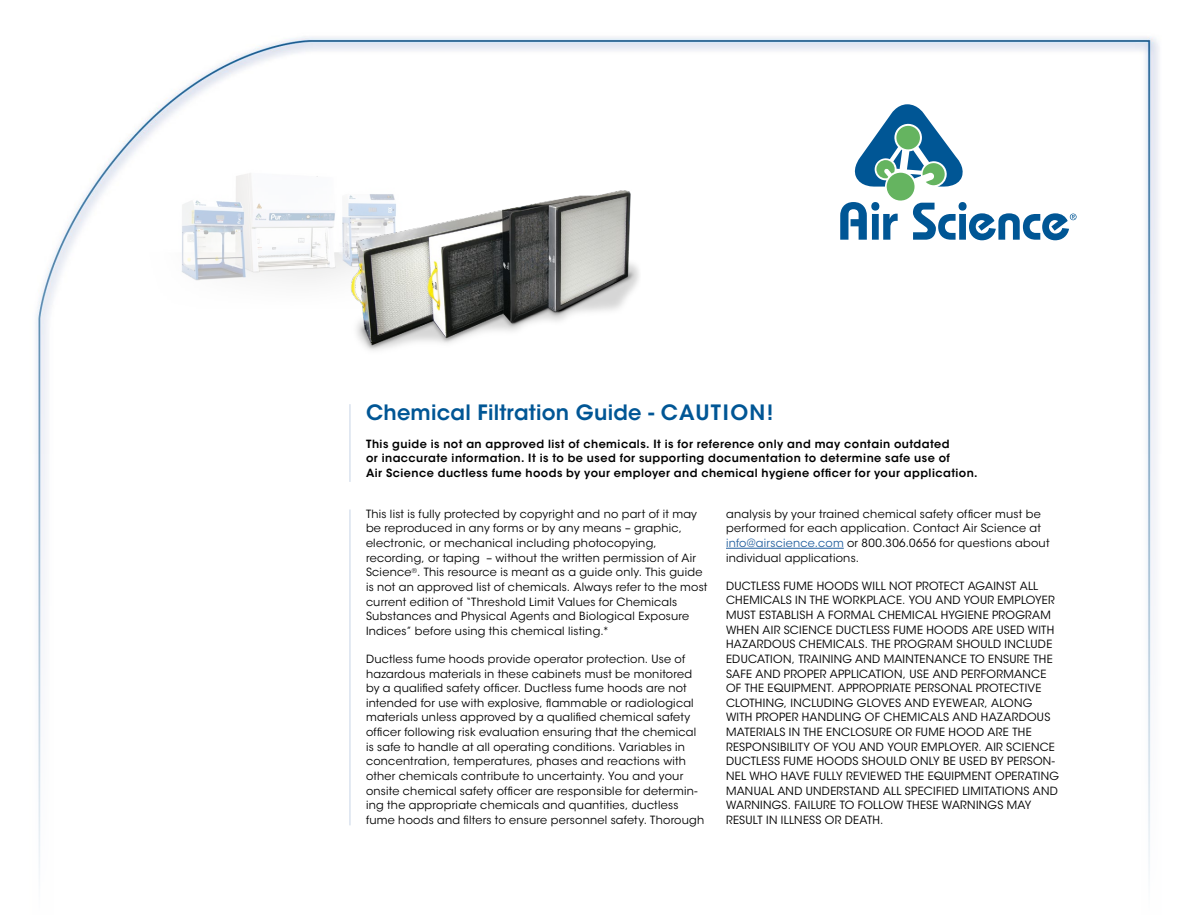
<style>
.page{position:relative;width:1188px;height:918px;background:#fff}
.page>*{position:absolute;margin:0;border:0;box-sizing:border-box;transform-origin:0 0}
.t1{font:600 21px "ITC Avant Garde Std";letter-spacing:.01em;color:#005695}
.std_copy{font:11.25px/14.5px "ITC Avant Garde Std";letter-spacing:.025em;color:#000}
.std_copy-2{font:600 11.25px/14.7px "ITC Avant Garde Std";letter-spacing:.04em;color:#000}
.s1{color:#215e9e}
</style>
<div class="page">
<img style="left:36px;top:37px;width:1123px;height:842px">
<svg style="left:840px;top:202px;width:58px;height:38px"></svg>
<svg style="left:852px;top:104px;width:113px;height:83px"></svg>
<div style="left:896px;top:126px;width:24px;height:24px;background:#65b460;border-radius:50%"></div>
<div style="left:886px;top:172px;width:29px;height:29px;background:#65b460;border-radius:50%"></div>
<svg style="left:913px;top:202px;width:164px;height:38px"></svg>
<img style="left:135px;top:166px;width:314px;height:143px">
<hr style="left:350px;top:510px;width:1px;height:315px;background:#7393c1">
<hr style="left:350px;top:404px;width:1px;height:78px;background:#7393c1">
<hr style="left:726px;top:548px;width:118px;height:1px;background:#215e9e">
<img style="left:342px;top:176px;width:298px;height:199px">
<p class="t1" style="left:366px;top:399px;width:409px">Chemical Filtration Guide - CAUTION!</p>
<p class="std_copy-2" style="left:366px;top:436px;width:613px">This guide is not an approved list of chemicals. It is for reference only and may contain outdated<br>or inaccurate information. It is to be used for supporting documentation to determine safe use of<br>Air Science ductless fume hoods by your employer and chemical hygiene officer for your application.</p>
<p class="std_copy" style="left:366px;top:507px;width:343px">This list is fully protected by copyright and no part of it may be reproduced in any forms or by any means – graphic, electronic, or mechanical including photocopying, recording, or taping – without the written permission of Air Science<sup>®</sup>. This resource is meant as a guide only. This guide is not an approved list of chemicals. Always refer to the most current edition of “Threshold Limit Values for Chemicals Substances and Physical Agents and Biological Exposure Indices” before using this chemical listing.*</p>
<p class="std_copy" style="left:366px;top:652px;width:340px">Ductless fume hoods provide operator protection. Use of hazardous materials in these cabinets must be monitored by a qualified safety officer. Ductless fume hoods are not intended for use with explosive, flammable or radiological materials unless approved by a qualified chemical safety officer following risk evaluation ensuring that the chemical is safe to handle at all operating conditions. Variables in concentration, temperatures, phases and reactions with other chemicals contribute to uncertainty. You and your onsite chemical safety officer are responsible for determin&shy;ing the appropriate chemicals and quantities, ductless fume hoods and filters to ensure personnel safety. Thorough</p>
<p class="std_copy" style="left:726px;top:507px;width:325px">analysis by your trained chemical safety officer must be performed for each application. Contact Air Science at <span class="s1">info@airscience.com</span> or 800.306.0656 for questions about individual applications.</p>
<p class="std_copy" style="left:726px;top:579px;width:335px">DUCTLESS FUME HOODS WILL NOT PROTECT AGAINST ALL CHEMICALS IN THE WORKPLACE. YOU AND YOUR EMPLOYER MUST ESTABLISH A FORMAL CHEMICAL HYGIENE PROGRAM WHEN AIR SCIENCE DUCTLESS FUME HOODS ARE USED WITH HAZARDOUS CHEMICALS. THE PROGRAM SHOULD INCLUDE EDUCATION, TRAINING AND MAINTENANCE TO ENSURE THE SAFE AND PROPER APPLICATION, USE AND PERFORMANCE OF THE EQUIPMENT. APPROPRIATE PERSONAL PROTECTIVE CLOTHING, INCLUDING GLOVES AND EYEWEAR, ALONG WITH PROPER HANDLING OF CHEMICALS AND HAZARDOUS MATERIALS IN THE ENCLOSURE OR FUME HOOD ARE THE RESPONSIBILITY OF YOU AND YOUR EMPLOYER. AIR SCIENCE DUCTLESS FUME HOODS SHOULD ONLY BE USED BY PERSON-NEL WHO HAVE FULLY REVIEWED THE EQUIPMENT OPERATING MANUAL AND UNDERSTAND ALL SPECIFIED LIMITATIONS AND WARNINGS. FAILURE TO FOLLOW THESE WARNINGS MAY RESULT IN ILLNESS OR DEATH.</p>
</div>
